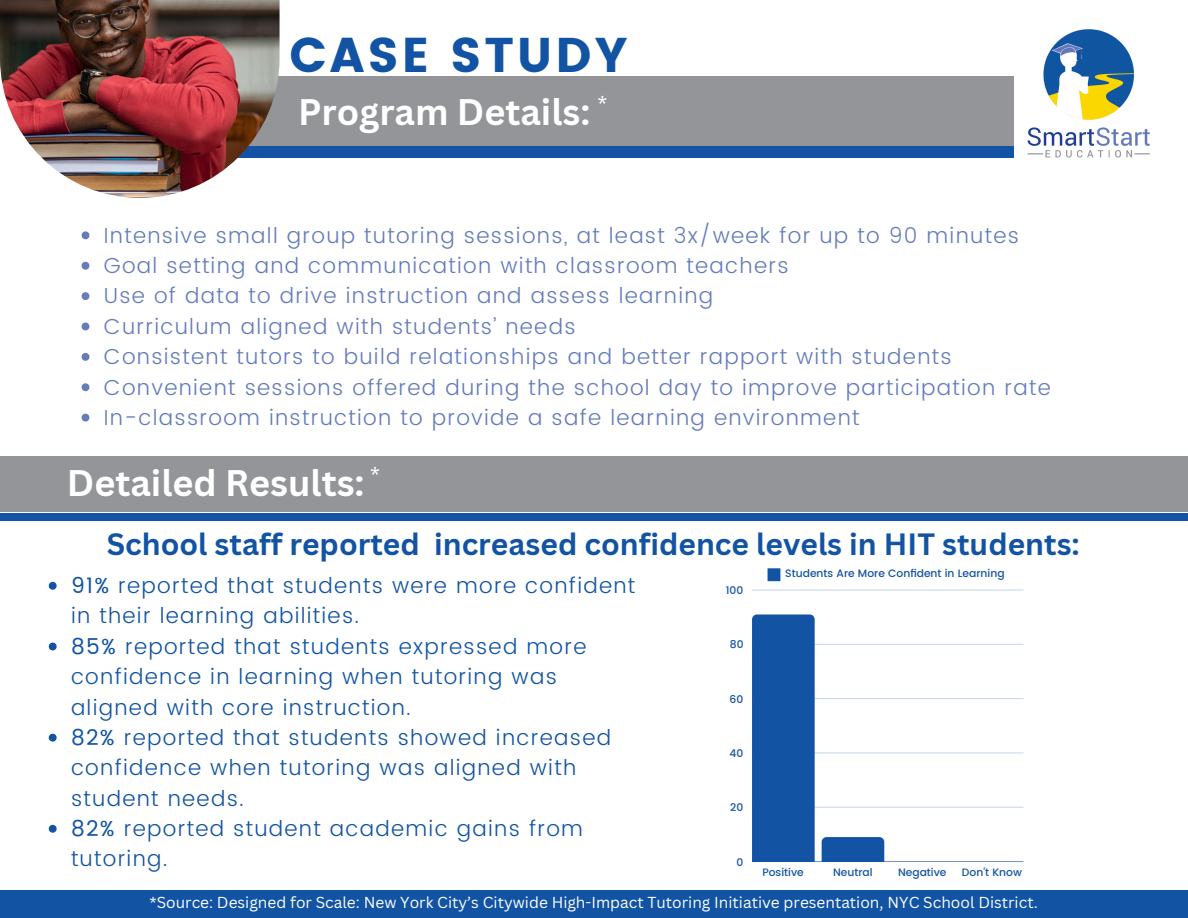
<style>
.page{position:relative;width:1188px;height:918px;background:#fff}
.page>*{position:absolute;margin:0;border:0;box-sizing:border-box;transform-origin:0 0}
.t1{font:48.75px "Poppins";letter-spacing:.06em;color:#1254a3}
.t2{font:700 36px "Canva Sans";color:#fff}
.t3{font:700 30px "Canva Sans";color:#1254a3}
.t4{font:300 21.75px "Poppins";letter-spacing:.06em;color:#657cbb}
.t5{font:300 21.75px/30.3px "Poppins";letter-spacing:.06em;color:#1254a3}
.t6{font:21px "Canva Sans";color:#fff}
.t7{font:15.45px "Canva Sans";color:#fff}
.t8{font:500 10.8px "Poppins";color:#1254a3}
.s1{font-weight:400}
</style>
<div class="page">
<div style="left:226px;top:144px;width:787px;height:13px;background:#1254a3"></div>
<div style="left:175px;top:76px;width:838px;height:70px;background:#939598"></div>
<img style="left:0;top:0;width:280px;height:198px">
<svg style="left:82px;top:231px;width:7px;height:8px"></svg>
<svg style="left:82px;top:262px;width:7px;height:8px"></svg>
<svg style="left:82px;top:292px;width:7px;height:8px"></svg>
<svg style="left:82px;top:323px;width:7px;height:7px"></svg>
<svg style="left:82px;top:353px;width:7px;height:8px"></svg>
<svg style="left:82px;top:383px;width:7px;height:8px"></svg>
<svg style="left:82px;top:414px;width:7px;height:8px"></svg>
<div style="left:0;top:513px;width:1188px;height:8px;background:#1254a3"></div>
<div style="left:0;top:456px;width:1188px;height:56px;background:#939598"></div>
<div style="left:0;top:891px;width:1188px;height:27px;background:#1254a3"></div>
<svg style="left:49px;top:582px;width:8px;height:8px"></svg>
<svg style="left:49px;top:643px;width:8px;height:7px"></svg>
<svg style="left:49px;top:734px;width:8px;height:8px"></svg>
<svg style="left:49px;top:825px;width:8px;height:8px"></svg>
<svg style="left:768px;top:568px;width:12px;height:13px"></svg>
<hr style="left:752px;top:861px;width:271px;height:1px;background:#7299c8">
<hr style="left:752px;top:807px;width:271px;height:1px;background:#d4e0ee">
<hr style="left:752px;top:753px;width:271px;height:1px;background:#e5ecf5">
<hr style="left:752px;top:698px;width:271px;height:1px;background:#ccdaeb">
<hr style="left:752px;top:644px;width:271px;height:1px;background:#ccdaeb">
<hr style="left:752px;top:590px;width:271px;height:1px;background:#dde6f2">
<div style="left:752px;top:614px;width:63px;height:248px;background:#1254a3"></div>
<div style="left:822px;top:837px;width:62px;height:25px;background:#1254a3"></div>
<img style="left:988px;top:29px;width:162px;height:129px">
<p class="t1" style="left:290px;top:26px;width:340px">CASE STUDY</p>
<p class="t2" style="left:298px;top:87px;width:294px">Program Details:</p>
<h2 class="t6" style="left:597px;top:89px;width:11px">*</h2>
<h2 class="t4" style="left:104px;top:222px;width:917px">Intensive small group tutoring sessions, at least 3x/week for up to 90 minutes</h2>
<p class="t4" style="left:104px;top:253px;width:686px">Goal setting and communication with classroom teachers</p>
<p class="t4" style="left:104px;top:283px;width:611px">Use of data to drive instruction and assess learning</p>
<p class="t4" style="left:104px;top:314px;width:473px">Curriculum aligned with students’ needs</p>
<p class="t4" style="left:104px;top:344px;width:849px">Consistent tutors to build relationships and better rapport with students</p>
<p class="t4" style="left:104px;top:374px;width:949px">Convenient sessions offered during the school day to improve participation rate</p>
<p class="t4" style="left:104px;top:405px;width:757px">In-classroom instruction to provide a safe learning environment</p>
<p class="t2" style="left:67px;top:458px;width:299px">Detailed Results:</p>
<p class="t6" style="left:370px;top:460px;width:11px">*</p>
<h3 class="t3" style="left:107px;top:523px;width:975px">School staff reported increased confidence levels in HIT students:</h3>
<p class="t5" style="left:71px;top:570px;width:566px"><span class="s1">91%</span> reported that students were more confident in their learning abilities.</p>
<p class="t5" style="left:71px;top:631px;width:517px"><span class="s1">85%</span> reported that students expressed more confidence in learning when tutoring was aligned with core instruction.</p>
<p class="t5" style="left:71px;top:722px;width:542px"><span class="s1">82%</span> reported that students showed increased confidence when tutoring was aligned with student needs.</p>
<p class="t5" style="left:71px;top:813px;width:514px"><span class="s1">82%</span> reported student academic gains from tutoring.</p>
<p class="t8" style="left:785px;top:567px;width:221px">Students Are More Confident in Learning</p>
<p class="t8" style="left:726px;top:584px;width:19px">100</p>
<p class="t8" style="left:730px;top:638px;width:15px">80</p>
<p class="t8" style="left:729px;top:693px;width:15px">60</p>
<p class="t8" style="left:729px;top:747px;width:15px">40</p>
<p class="t8" style="left:730px;top:801px;width:15px">20</p>
<p class="t8" style="left:736px;top:855px;width:8px">0</p>
<p class="t8" style="left:762px;top:866px;width:43px">Positive</p>
<p class="t8" style="left:833px;top:866px;width:41px">Neutral</p>
<p class="t8" style="left:898px;top:866px;width:50px">Negative</p>
<p class="t8" style="left:962px;top:866px;width:61px">Don't Know</p>
<p class="t7" style="left:150px;top:892px;width:890px">*Source: Designed for Scale: New York City’s Citywide High-Impact Tutoring Initiative presentation, NYC School District.</p>
</div>
